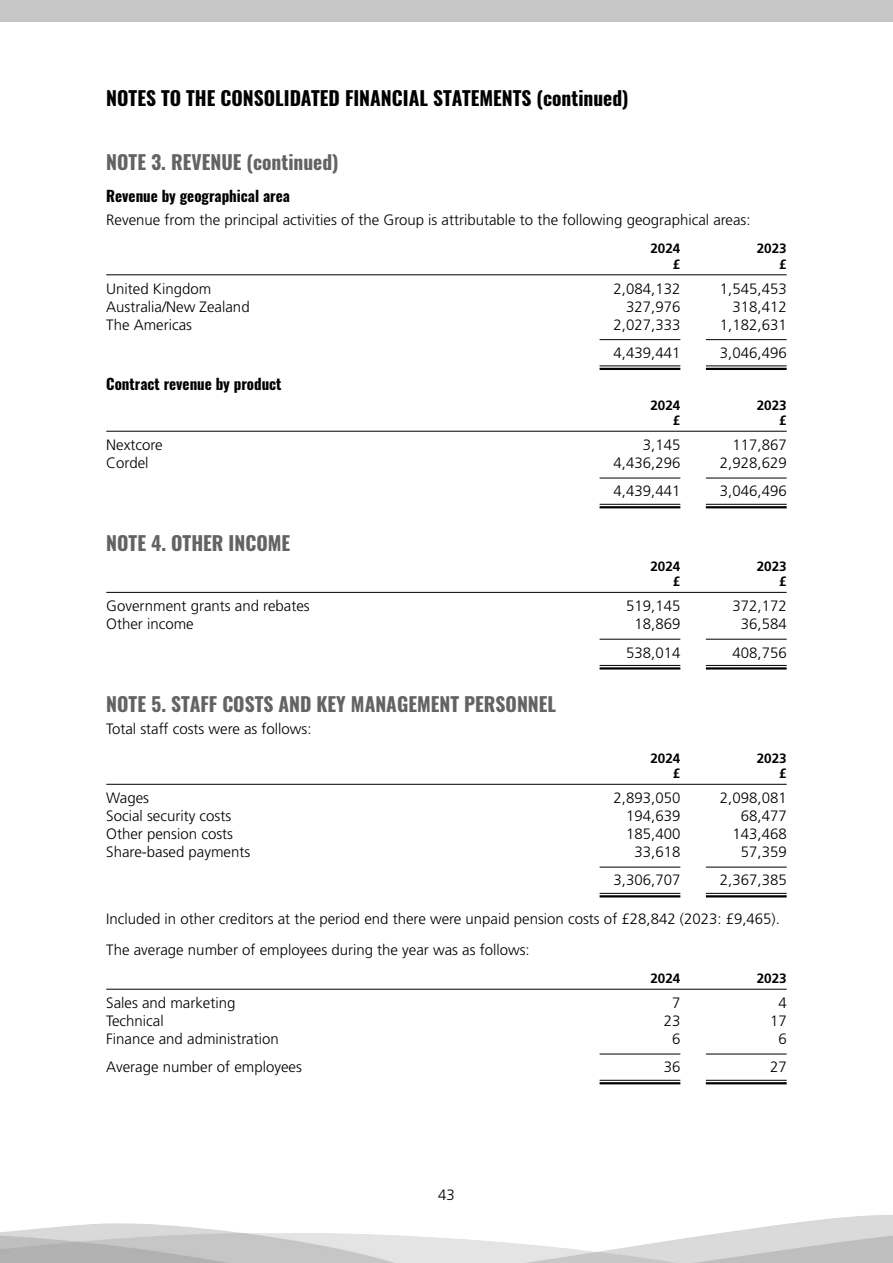
<style>
.page{position:relative;width:893px;height:1263px;background:#fff}
.page>*{position:absolute;margin:0;border:0;box-sizing:border-box;transform-origin:0 0}
.BIG_BOLD_HEAD_75{font:700 19.5px "Oswald";color:#646363}
.PART_HEADING{font:700 19.5px "Oswald";color:#000}
._2_COL_TEXT{font:300 15px "Frutiger";color:#000}
.MAIN_TEXT{font:300 15px "Frutiger";color:#000}
.Smaller_Bold_Oswald{font:700 15px "Oswald";color:#000}
._2_COL_TABLE_HEADING{font:700 13.5px "Frutiger";color:#000}
</style>
<div class="page">
<div style="left:0;top:0;width:893px;height:21px;background:#c6c6c6"></div>
<hr style="left:106px;top:274px;width:681px;height:1px;background:#000">
<hr style="left:106px;top:431px;width:681px;height:1px;background:#000">
<hr style="left:106px;top:592px;width:681px;height:1px;background:#000">
<hr style="left:106px;top:784px;width:681px;height:1px;background:#000">
<hr style="left:106px;top:989px;width:681px;height:1px;background:#000">
<hr style="left:600px;top:339px;width:80px;height:1px;background:#000">
<hr style="left:706px;top:339px;width:81px;height:1px;background:#000">
<svg style="left:600px;top:366px;width:80px;height:2px"></svg>
<hr style="left:600px;top:365px;width:80px;height:1px;background:#000">
<hr style="left:600px;top:368px;width:80px;height:2px;background:#000">
<svg style="left:706px;top:366px;width:81px;height:2px"></svg>
<hr style="left:706px;top:365px;width:81px;height:1px;background:#000">
<hr style="left:706px;top:368px;width:81px;height:2px;background:#000">
<hr style="left:600px;top:478px;width:80px;height:1px;background:#000">
<hr style="left:706px;top:478px;width:81px;height:1px;background:#000">
<hr style="left:600px;top:504px;width:80px;height:1px;background:#000">
<hr style="left:600px;top:506px;width:80px;height:2px;background:#000">
<hr style="left:706px;top:504px;width:81px;height:1px;background:#000">
<hr style="left:706px;top:506px;width:81px;height:2px;background:#000">
<hr style="left:600px;top:639px;width:80px;height:1px;background:#000">
<hr style="left:706px;top:639px;width:81px;height:1px;background:#000">
<hr style="left:600px;top:665px;width:80px;height:1px;background:#000">
<hr style="left:600px;top:667px;width:80px;height:2px;background:#000">
<hr style="left:706px;top:665px;width:81px;height:1px;background:#000">
<hr style="left:706px;top:667px;width:81px;height:2px;background:#000">
<hr style="left:600px;top:867px;width:80px;height:1px;background:#000">
<hr style="left:706px;top:867px;width:81px;height:1px;background:#000">
<hr style="left:600px;top:893px;width:80px;height:1px;background:#000">
<hr style="left:600px;top:895px;width:80px;height:2px;background:#000">
<hr style="left:706px;top:893px;width:81px;height:1px;background:#000">
<hr style="left:706px;top:895px;width:81px;height:2px;background:#000">
<hr style="left:600px;top:1054px;width:80px;height:1px;background:#000">
<hr style="left:706px;top:1054px;width:81px;height:1px;background:#000">
<hr style="left:600px;top:1080px;width:80px;height:1px;background:#000">
<hr style="left:600px;top:1082px;width:80px;height:2px;background:#000">
<hr style="left:706px;top:1080px;width:81px;height:1px;background:#000">
<hr style="left:706px;top:1082px;width:81px;height:2px;background:#000">
<p class="PART_HEADING" style="left:106px;top:85px;width:524px">NOTES TO THE CONSOLIDATED FINANCIAL STATEMENTS (continued)</p>
<p class="BIG_BOLD_HEAD_75" style="left:106px;top:149px;width:234px">NOTE 3. REVENUE (continued)</p>
<p class="Smaller_Bold_Oswald" style="left:106px;top:186px;width:185px">Revenue by geographical area</p>
<p class="MAIN_TEXT" style="left:106px;top:211px;width:646px">Revenue from the principal activities of the Group is attributable to the following geographical areas:</p>
<p class="_2_COL_TABLE_HEADING" style="left:650px;top:240px;width:32px">2024</p>
<p class="_2_COL_TABLE_HEADING" style="left:757px;top:240px;width:32px">2023</p>
<p class="_2_COL_TABLE_HEADING" style="left:673px;top:256px;width:9px">£</p>
<p class="_2_COL_TABLE_HEADING" style="left:779px;top:256px;width:9px">£</p>
<p class="_2_COL_TEXT" style="left:106px;top:280px;width:107px">United Kingdom</p>
<p class="_2_COL_TEXT" style="left:614px;top:280px;width:68px">2,084,132</p>
<p class="_2_COL_TEXT" style="left:720px;top:280px;width:68px">1,545,453</p>
<p class="_2_COL_TEXT" style="left:106px;top:298px;width:145px">Australia/New Zealand</p>
<p class="_2_COL_TEXT" style="left:626px;top:298px;width:56px">327,976</p>
<p class="_2_COL_TEXT" style="left:732px;top:298px;width:56px">318,412</p>
<p class="_2_COL_TEXT" style="left:106px;top:316px;width:87px">The Americas</p>
<p class="_2_COL_TEXT" style="left:614px;top:316px;width:68px">2,027,333</p>
<p class="_2_COL_TEXT" style="left:720px;top:316px;width:68px">1,182,631</p>
<p class="_2_COL_TEXT" style="left:614px;top:344px;width:68px">4,439,441</p>
<p class="_2_COL_TEXT" style="left:720px;top:344px;width:68px">3,046,496</p>
<p class="Smaller_Bold_Oswald" style="left:106px;top:373px;width:177px">Contract revenue by product</p>
<p class="_2_COL_TABLE_HEADING" style="left:650px;top:397px;width:32px">2024</p>
<p class="_2_COL_TABLE_HEADING" style="left:757px;top:397px;width:32px">2023</p>
<p class="_2_COL_TABLE_HEADING" style="left:673px;top:413px;width:9px">£</p>
<p class="_2_COL_TABLE_HEADING" style="left:779px;top:413px;width:9px">£</p>
<p class="_2_COL_TEXT" style="left:106px;top:436px;width:58px">Nextcore</p>
<p class="_2_COL_TEXT" style="left:643px;top:436px;width:39px">3,145</p>
<p class="_2_COL_TEXT" style="left:732px;top:436px;width:56px">117,867</p>
<p class="_2_COL_TEXT" style="left:106px;top:454px;width:44px">Cordel</p>
<p class="_2_COL_TEXT" style="left:614px;top:454px;width:68px">4,436,296</p>
<p class="_2_COL_TEXT" style="left:720px;top:454px;width:68px">2,928,629</p>
<p class="_2_COL_TEXT" style="left:614px;top:483px;width:68px">4,439,441</p>
<p class="_2_COL_TEXT" style="left:720px;top:483px;width:68px">3,046,496</p>
<p class="BIG_BOLD_HEAD_75" style="left:106px;top:529px;width:185px">NOTE 4. OTHER INCOME</p>
<p class="_2_COL_TABLE_HEADING" style="left:650px;top:558px;width:32px">2024</p>
<p class="_2_COL_TABLE_HEADING" style="left:757px;top:558px;width:32px">2023</p>
<p class="_2_COL_TABLE_HEADING" style="left:673px;top:574px;width:9px">£</p>
<p class="_2_COL_TABLE_HEADING" style="left:779px;top:574px;width:9px">£</p>
<p class="_2_COL_TEXT" style="left:106px;top:597px;width:205px">Government grants and rebates</p>
<p class="_2_COL_TEXT" style="left:626px;top:597px;width:56px">519,145</p>
<p class="_2_COL_TEXT" style="left:732px;top:597px;width:56px">372,172</p>
<p class="_2_COL_TEXT" style="left:106px;top:615px;width:89px">Other income</p>
<p class="_2_COL_TEXT" style="left:634px;top:615px;width:47px">18,869</p>
<p class="_2_COL_TEXT" style="left:741px;top:615px;width:47px">36,584</p>
<p class="_2_COL_TEXT" style="left:626px;top:644px;width:56px">538,014</p>
<p class="_2_COL_TEXT" style="left:732px;top:644px;width:56px">408,756</p>
<p class="BIG_BOLD_HEAD_75" style="left:106px;top:690px;width:451px">NOTE 5. STAFF COSTS AND KEY MANAGEMENT PERSONNEL</p>
<p class="MAIN_TEXT" style="left:106px;top:720px;width:207px">Total staff costs were as follows:</p>
<p class="_2_COL_TABLE_HEADING" style="left:650px;top:750px;width:32px">2024</p>
<p class="_2_COL_TABLE_HEADING" style="left:757px;top:750px;width:32px">2023</p>
<p class="_2_COL_TABLE_HEADING" style="left:673px;top:766px;width:9px">£</p>
<p class="_2_COL_TABLE_HEADING" style="left:779px;top:766px;width:9px">£</p>
<p class="_2_COL_TEXT" style="left:106px;top:789px;width:44px">Wages</p>
<p class="_2_COL_TEXT" style="left:614px;top:789px;width:68px">2,893,050</p>
<p class="_2_COL_TEXT" style="left:720px;top:789px;width:68px">2,098,081</p>
<p class="_2_COL_TEXT" style="left:106px;top:807px;width:126px">Social security costs</p>
<p class="_2_COL_TEXT" style="left:626px;top:807px;width:56px">194,639</p>
<p class="_2_COL_TEXT" style="left:741px;top:807px;width:47px">68,477</p>
<p class="_2_COL_TEXT" style="left:106px;top:825px;width:128px">Other pension costs</p>
<p class="_2_COL_TEXT" style="left:626px;top:825px;width:56px">185,400</p>
<p class="_2_COL_TEXT" style="left:732px;top:825px;width:56px">143,468</p>
<p class="_2_COL_TEXT" style="left:106px;top:843px;width:145px">Share-based payments</p>
<p class="_2_COL_TEXT" style="left:634px;top:843px;width:47px">33,618</p>
<p class="_2_COL_TEXT" style="left:741px;top:843px;width:47px">57,359</p>
<p class="_2_COL_TEXT" style="left:614px;top:872px;width:68px">3,306,707</p>
<p class="_2_COL_TEXT" style="left:720px;top:872px;width:68px">2,367,385</p>
<p class="MAIN_TEXT" style="left:106px;top:910px;width:675px">Included in other creditors at the period end there were unpaid pension costs of £28,842 (2023: £9,465).</p>
<p class="MAIN_TEXT" style="left:106px;top:941px;width:425px">The average number of employees during the year was as follows:</p>
<p class="_2_COL_TABLE_HEADING" style="left:650px;top:971px;width:32px">2024</p>
<p class="_2_COL_TABLE_HEADING" style="left:757px;top:971px;width:32px">2023</p>
<p class="_2_COL_TEXT" style="left:106px;top:994px;width:131px">Sales and marketing</p>
<p class="_2_COL_TEXT" style="left:672px;top:994px;width:10px">7</p>
<p class="_2_COL_TEXT" style="left:778px;top:994px;width:10px">4</p>
<p class="_2_COL_TEXT" style="left:106px;top:1012px;width:59px">Technical</p>
<p class="_2_COL_TEXT" style="left:664px;top:1012px;width:18px">23</p>
<p class="_2_COL_TEXT" style="left:770px;top:1012px;width:18px">17</p>
<p class="_2_COL_TEXT" style="left:106px;top:1030px;width:174px">Finance and administration</p>
<p class="_2_COL_TEXT" style="left:672px;top:1030px;width:10px">6</p>
<p class="_2_COL_TEXT" style="left:778px;top:1030px;width:10px">6</p>
<p class="_2_COL_TEXT" style="left:106px;top:1059px;width:197px">Average number of employees</p>
<p class="_2_COL_TEXT" style="left:664px;top:1059px;width:18px">36</p>
<p class="_2_COL_TEXT" style="left:770px;top:1059px;width:18px">27</p>
<p class="MAIN_TEXT" style="left:438px;top:1186px;width:18px">43</p>
</div>
